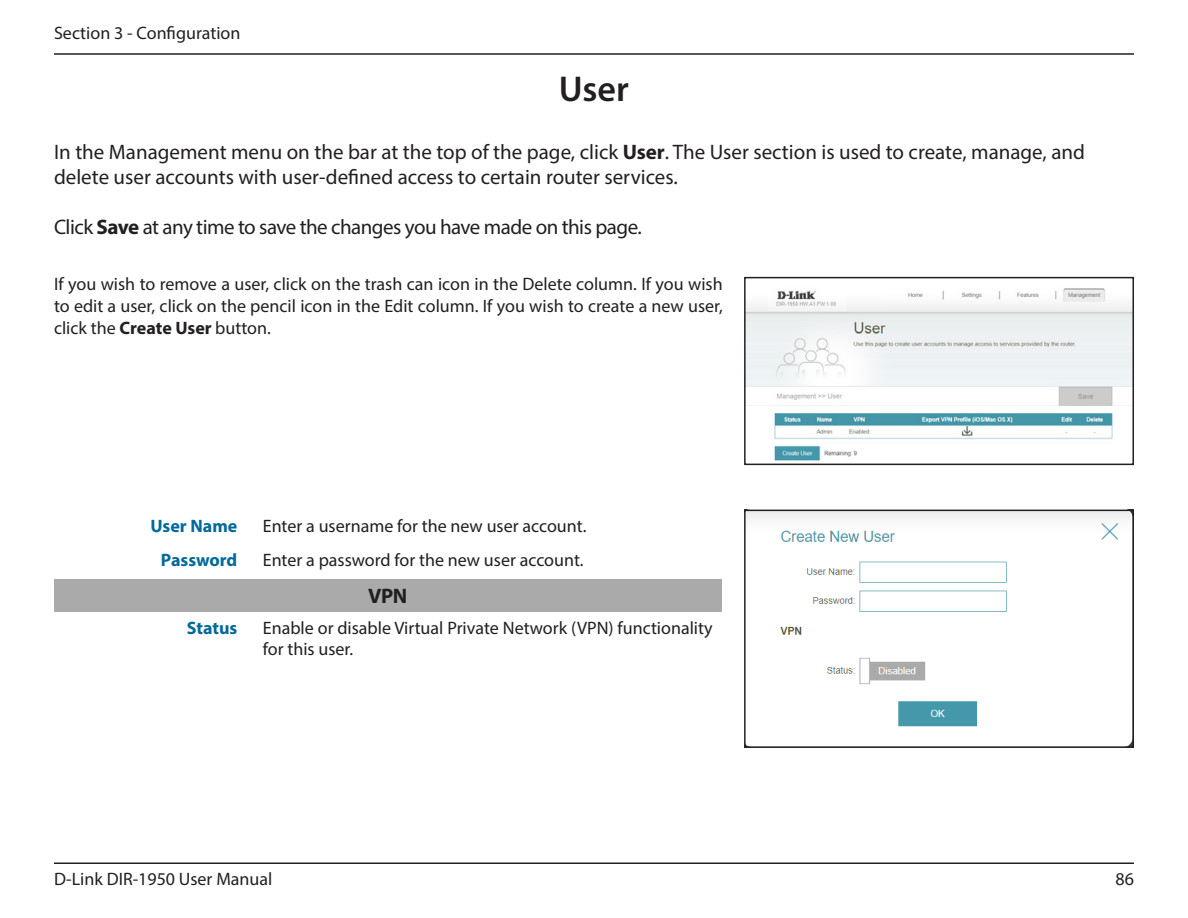
<style>
.page{position:relative;width:1188px;height:918px;background:#fff}
.page>*{position:absolute;margin:0;border:0;box-sizing:border-box;transform-origin:0 0}
.Heading_3{font:600 36px "Myriad Pro";color:#231f20}
.t1{font:21px/25.2px "Myriad Pro";color:#231f20}
.t2{font:21px "Myriad Pro";letter-spacing:-.025em;color:#231f20}
.UI_Titles{font:700 21px "Myriad Pro";color:#231f20}
.Body_12{font:18px/21.6px "Myriad Pro";color:#231f20;text-align:justify}
.Blue_Body_Titles{font:700 18px "Myriad Pro";color:#00699b}
.s1{font-weight:700}
</style>
<div class="page">
<hr style="left:54px;top:53px;width:1080px;height:2px;background:#231f20">
<hr style="left:54px;top:862px;width:1080px;height:2px;background:#231f20">
<img style="left:747px;top:288px;width:384px;height:173px">
<div style="left:744px;top:277px;width:390px;height:188px;border:2px solid #231f20"></div>
<img style="left:747px;top:513px;width:384px;height:232px">
<div style="left:744px;top:510px;width:390px;height:238px;border:2px solid #231f20"></div>
<div style="left:54px;top:579px;width:667px;height:33px;background:#aaa"></div>
<img style="left:769px;top:288px;width:78px;height:23px">
<p class="Body_12" style="left:54px;top:22px;width:188px">Section 3 - Configuration</p>
<p class="Heading_3" style="left:559px;top:66px;width:72px">User</p>
<p class="t1" style="left:54px;top:139px;width:1033px">In the Management menu on the bar at the top of the page, click <span class="s1">User</span>. The User section is used to create, manage, and delete user accounts with user-defined access to certain router services.</p>
<p class="t2" style="left:54px;top:214px;width:589px">Click <span class="s1">Save</span> at any time to save the changes you have made on this page.</p>
<p class="Body_12" style="left:54px;top:273px;width:670px">If you wish to remove a user, click on the trash can icon in the Delete column. If you wish to edit a user, click on the pencil icon in the Edit column. If you wish to create a new user, click the <span class="s1">Create User</span> button.</p>
<p class="Blue_Body_Titles" style="left:151px;top:514px;width:88px">User Name</p>
<p class="Body_12" style="left:263px;top:514px;width:325px">Enter a username for the new user account.</p>
<p class="Blue_Body_Titles" style="left:161px;top:549px;width:78px">Password</p>
<p class="Body_12" style="left:263px;top:549px;width:322px">Enter a password for the new user account.</p>
<p class="UI_Titles" style="left:368px;top:583px;width:40px">VPN</p>
<p class="Blue_Body_Titles" style="left:187px;top:616px;width:52px">Status</p>
<p class="Body_12" style="left:263px;top:617px;width:451px">Enable or disable Virtual Private Network (VPN) functionality for this user.</p>
<p class="Body_12" style="left:54px;top:868px;width:220px">D-Link DIR-1950 User Manual</p>
<p class="Body_12" style="left:1116px;top:868px;width:20px">86</p>
</div>
